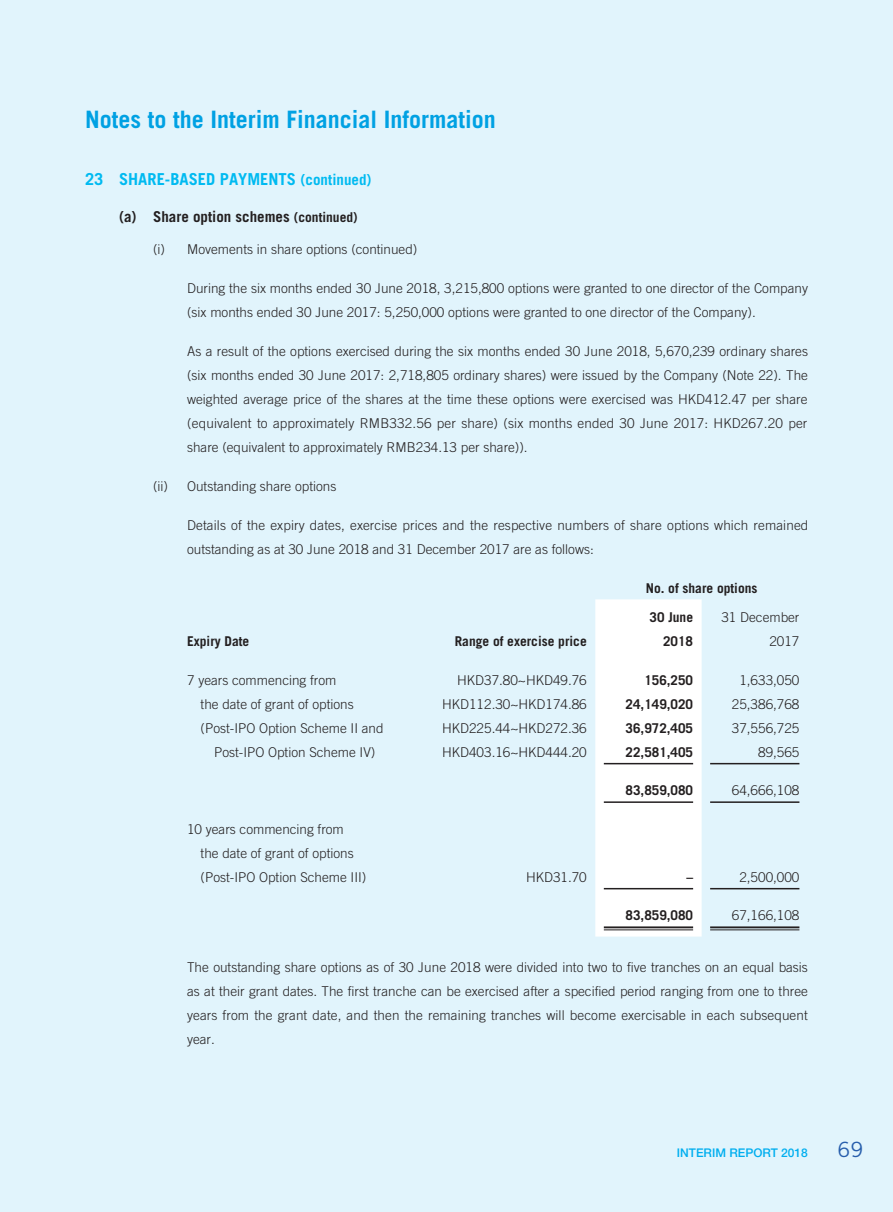
<style>
.page{position:relative;width:893px;height:1212px;background:#e1f4fc}
.page>*{position:absolute;margin:0;border:0;box-sizing:border-box;transform-origin:0 0}
.t1{font:700 24px "Trade Gothic LT Std";color:#00a1e3}
.t2{font:21px "Trade Gothic LT Std";color:#275eac}
._3__標題{font:700 16.5px "Trade Gothic LT Std";color:#00baf1}
._4__副標題{font:700 15px "Trade Gothic LT Std";color:#231f20}
._1__內文{font:300 13.5px/24px "Trade Gothic LT Std";color:#231f20}
._1__內文-2{font:700 13.5px "Trade Gothic LT Std";color:#231f20}
.t3{font:500 12px "Helvetica Neue LT Std";color:#00aeef}
.s1{font-size:15px}
.s2{font-size:13.5px}
</style>
<div class="page">
<div style="left:595px;top:599px;width:107px;height:337px;background:#fff"></div>
<hr style="left:604px;top:763px;width:89px;height:1px;background:#231f20">
<hr style="left:710px;top:763px;width:89px;height:1px;background:#231f20">
<hr style="left:604px;top:801px;width:89px;height:2px;background:#231f20">
<hr style="left:710px;top:801px;width:89px;height:2px;background:#231f20">
<hr style="left:604px;top:888px;width:89px;height:1px;background:#231f20">
<hr style="left:710px;top:888px;width:89px;height:1px;background:#231f20">
<hr style="left:604px;top:926px;width:89px;height:2px;background:#231f20">
<hr style="left:604px;top:929px;width:89px;height:1px;background:#231f20">
<hr style="left:710px;top:926px;width:89px;height:2px;background:#231f20">
<hr style="left:710px;top:929px;width:89px;height:1px;background:#231f20">
<h1 class="t1" style="left:85px;top:104px;width:412px">Notes to the Interim Financial Information</h1>
<p class="_3__標題" style="left:85px;top:169px;width:288px">23 SHARE-BASED PAYMENTS <span class="s1">(continued)</span></p>
<p class="_4__副標題" style="left:119px;top:207px;width:240px">(a) Share option schemes <span class="s2">(continued)</span></p>
<p class="_1__內文" style="left:153px;top:237px;width:266px">(i) Movements in share options (continued)</p>
<p class="_1__內文" style="left:187px;top:276px;width:622px">During the six months ended 30 June 2018, 3,215,800 options were granted to one director of the Company (six months ended 30 June 2017: 5,250,000 options were granted to one director of the Company).</p>
<p class="_1__內文" style="left:187px;top:339px;width:622px;text-align:justify">As a result of the options exercised during the six months ended 30 June 2018, 5,670,239 ordinary shares (six months ended 30 June 2017: 2,718,805 ordinary shares) were issued by the Company (Note 22). The weighted average price of the shares at the time these options were exercised was HKD412.47 per share (equivalent to approximately RMB332.56 per share) (six months ended 30 June 2017: HKD267.20 per share (equivalent to approximately RMB234.13 per share)).</p>
<p class="_1__內文" style="left:153px;top:474px;width:185px">(ii) Outstanding share options</p>
<p class="_1__內文" style="left:187px;top:513px;width:623px">Details of the expiry dates, exercise prices and the respective numbers of share options which remained outstanding as at 30 June 2018 and 31 December 2017 are as follows:</p>
<p class="_1__內文-2" style="left:646px;top:580px;width:113px">No. of share options</p>
<p class="_1__內文-2" style="left:187px;top:632px;width:64px">Expiry Date</p>
<p class="_1__內文-2" style="left:455px;top:632px;width:134px">Range of exercise price</p>
<p class="_1__內文-2" style="left:650px;top:608px;width:45px">30 June</p>
<p class="_1__內文-2" style="left:663px;top:632px;width:32px">2018</p>
<p class="_1__內文" style="left:721px;top:605px;width:80px">31 December</p>
<p class="_1__內文" style="left:769px;top:629px;width:32px">2017</p>
<p class="_1__內文" style="left:187px;top:668px;width:151px">7 years commencing from</p>
<p class="_1__內文" style="left:457px;top:668px;width:131px">HKD37.80~HKD49.76</p>
<p class="_1__內文-2" style="left:644px;top:671px;width:50px">156,250</p>
<p class="_1__內文" style="left:739px;top:668px;width:62px">1,633,050</p>
<p class="_1__內文" style="left:201px;top:692px;width:155px">the date of grant of options</p>
<p class="_1__內文" style="left:442px;top:692px;width:146px">HKD112.30~HKD174.86</p>
<p class="_1__內文-2" style="left:626px;top:695px;width:69px">24,149,020</p>
<p class="_1__內文" style="left:732px;top:692px;width:69px">25,386,768</p>
<p class="_1__內文" style="left:201px;top:716px;width:185px">(Post-IPO Option Scheme II and</p>
<p class="_1__內文" style="left:442px;top:716px;width:146px">HKD225.44~HKD272.36</p>
<p class="_1__內文-2" style="left:626px;top:719px;width:69px">36,972,405</p>
<p class="_1__內文" style="left:732px;top:716px;width:69px">37,556,725</p>
<p class="_1__內文" style="left:214px;top:740px;width:163px">Post-IPO Option Scheme IV)</p>
<p class="_1__內文" style="left:442px;top:740px;width:146px">HKD403.16~HKD444.20</p>
<p class="_1__內文-2" style="left:626px;top:743px;width:69px">22,581,405</p>
<p class="_1__內文" style="left:758px;top:740px;width:43px">89,565</p>
<p class="_1__內文-2" style="left:626px;top:782px;width:69px">83,859,080</p>
<p class="_1__內文" style="left:732px;top:778px;width:69px">64,666,108</p>
<p class="_1__內文" style="left:187px;top:817px;width:158px">10 years commencing from</p>
<p class="_1__內文" style="left:201px;top:841px;width:155px">the date of grant of options</p>
<p class="_1__內文" style="left:201px;top:865px;width:167px">(Post-IPO Option Scheme III)</p>
<p class="_1__內文" style="left:526px;top:865px;width:62px">HKD31.70</p>
<p class="_1__內文-2" style="left:686px;top:868px;width:8px">–</p>
<p class="_1__內文" style="left:739px;top:865px;width:62px">2,500,000</p>
<p class="_1__內文-2" style="left:626px;top:907px;width:69px">83,859,080</p>
<p class="_1__內文" style="left:732px;top:903px;width:69px">67,166,108</p>
<p class="_1__內文" style="left:187px;top:955px;width:622px;text-align:justify">The outstanding share options as of 30 June 2018 were divided into two to five tranches on an equal basis as at their grant dates. The first tranche can be exercised after a specified period ranging from one to three years from the grant date, and then the remaining tranches will become exercisable in each subsequent year.</p>
<p class="t3" style="left:677px;top:1145px;width:132px">INTERIM REPORT 2018</p>
<h2 class="t2" style="left:838px;top:1137px;width:27px">69</h2>
</div>
